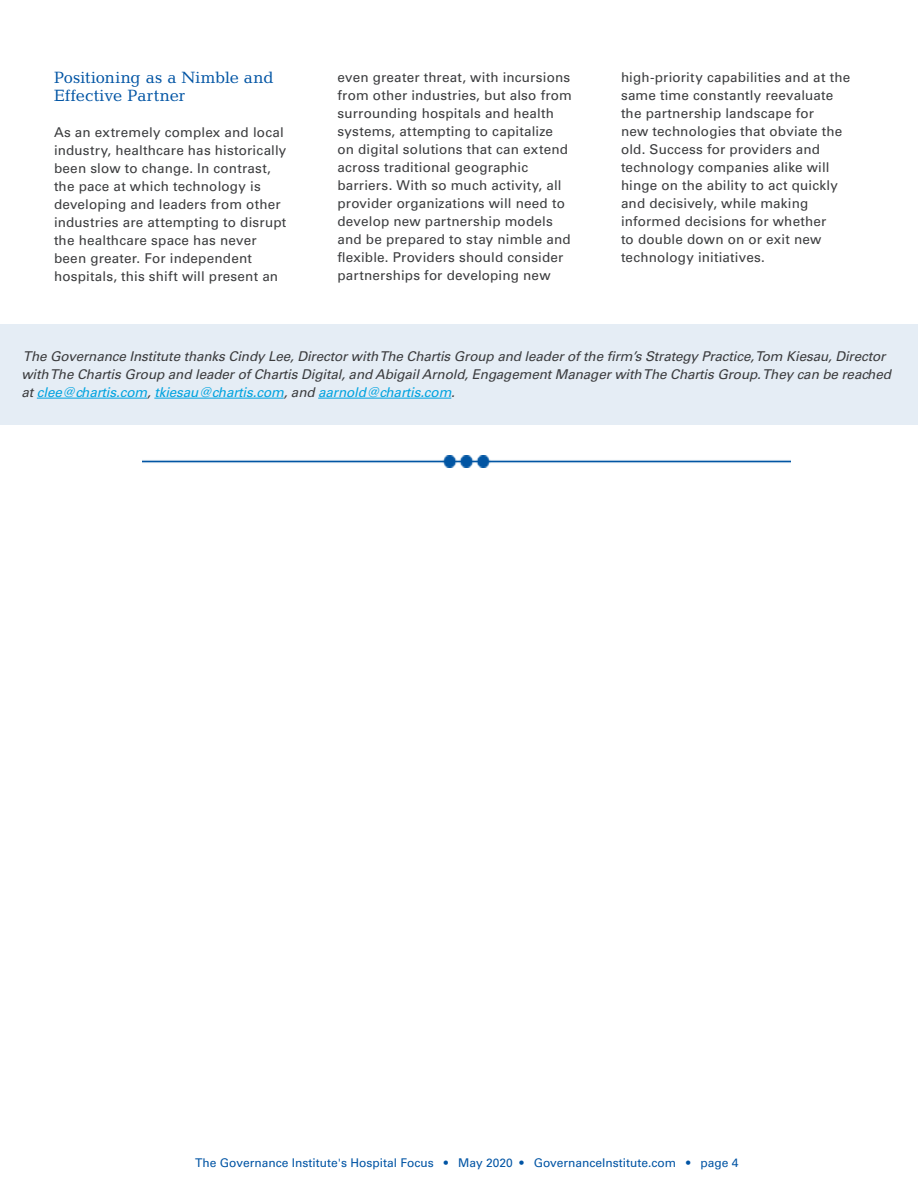
<style>
.page{position:relative;width:918px;height:1188px;background:#fff}
.page>*{position:absolute;margin:0;border:0;box-sizing:border-box;transform-origin:0 0}
.Bullet_points{font:16.5px/18px "Candida Std";color:#0054a4}
.Bullet_points-2{font:13.5px/18px "Univers LT Std";letter-spacing:.01em;color:#3b3c3e}
.t1{font:italic 13.5px/18px "Univers LT Std";color:#3b3c3e}
.t2{font:12px "Univers LT Std";color:#0054a4}
.s1{color:#00a3e0}
</style>
<div class="page">
<div style="left:0;top:324px;width:918px;height:100px;background:#e5edf5"></div>
<hr style="left:37px;top:398px;width:110px;height:1px;background:#00a3e0">
<hr style="left:154px;top:398px;width:130px;height:1px;background:#00a3e0">
<hr style="left:318px;top:398px;width:133px;height:1px;background:#00a3e0">
<img style="left:142px;top:455px;width:648px;height:13px">
<p class="Bullet_points" style="left:54px;top:69px;width:221px">Positioning as a Nimble and<br>Effective Partner</p>
<p class="Bullet_points-2" style="left:54px;top:124px;width:234px">As an extremely complex and local industry, healthcare has historically been slow to change. In contrast, the pace at which technology is developing and leaders from other industries are attempting to disrupt the healthcare space has never been greater. For independent hospitals, this shift will present an</p>
<p class="Bullet_points-2" style="left:338px;top:68px;width:236px">even greater threat, with incursions from other industries, but also from surrounding hospitals and health systems, attempting to capitalize on digital solutions that can extend across traditional geographic barriers. With so much activity, all provider organizations will need to develop new partnership models and be prepared to stay nimble and flexible. Providers should consider partnerships for developing new</p>
<p class="Bullet_points-2" style="left:621px;top:68px;width:231px">high-priority capabilities and at the same time constantly reevaluate the partnership landscape for<br>new technologies that obviate the old. Success for providers and technology companies alike will hinge on the ability to act quickly and decisively, while making informed decisions for whether<br>to double down on or exit new technology initiatives.</p>
<p class="t1" style="left:21px;top:347px;width:875px">The Governance Institute thanksCindy Lee,Directorwith The ChartisGroup and leaderofthe firm’sStrategy Practice,Tom Kiesau,Director with The ChartisGroup and leaderofChartisDigital,and AbigailArnold,EngagementManagerwith The ChartisGroup.They can be reached at<span class="s1">clee@chartis.com</span>,<span class="s1">tkiesau@chartis.com</span>,and <span class="s1">aarnold@chartis.com</span>.</p>
<p class="t2" style="left:195px;top:1156px;width:545px">The Governance Institute's Hospital Focus • May 2020 • GovernanceInstitute.com • page 4</p>
</div>
